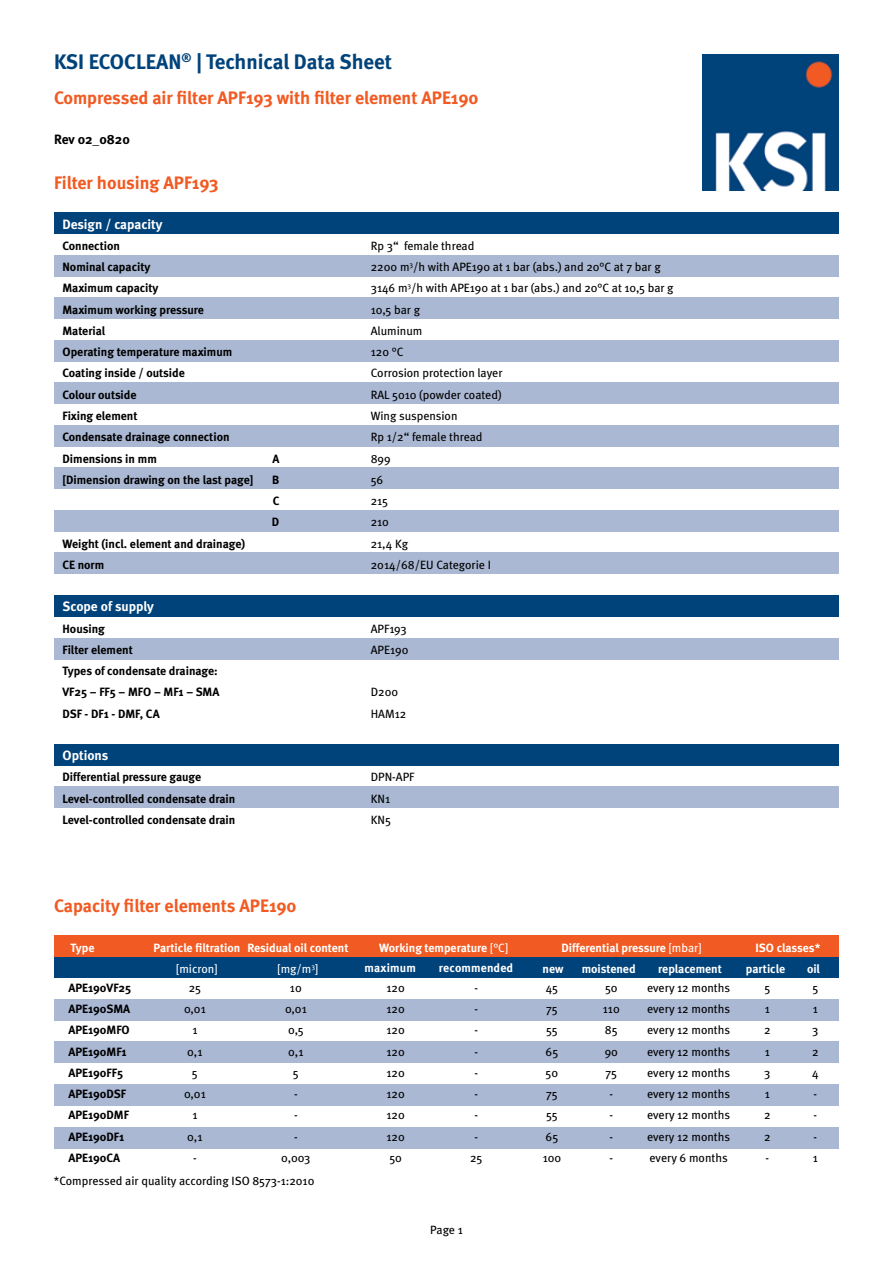
<style>
.page{position:relative;width:893px;height:1263px;background:#fff}
.page>*{position:absolute;margin:0;border:0;box-sizing:border-box;transform-origin:0 0}
.t1{font:700 21px "Meta";color:#00427a}
.t2{font:700 18px "Meta";color:#f15a22}
.t3{font:700 13.5px "Meta";color:#fff}
.t4{font:700 13.5px "Meta";color:#000}
.t5{font:12px/21.3px "Meta";color:#000}
.t6{font:700 12px/21.3px "Meta";color:#000}
.t7{font:700 12px/21.3px "Meta";color:#fff}
.t8{font:12px "Meta";color:#fff}
.s1{font-weight:400}
</style>
<div class="page">
<img style="left:703px;top:54px;width:136px;height:136px">
<div style="left:54px;top:553px;width:785px;height:21px;background:#aab8d3"></div>
<div style="left:54px;top:340px;width:785px;height:21px;background:#aab8d3"></div>
<div style="left:54px;top:383px;width:785px;height:21px;background:#aab8d3"></div>
<div style="left:54px;top:425px;width:785px;height:21px;background:#aab8d3"></div>
<div style="left:54px;top:468px;width:785px;height:21px;background:#aab8d3"></div>
<div style="left:54px;top:510px;width:785px;height:21px;background:#aab8d3"></div>
<div style="left:54px;top:213px;width:785px;height:21px;background:#00427a"></div>
<div style="left:54px;top:255px;width:785px;height:21px;background:#aab8d3"></div>
<div style="left:54px;top:298px;width:785px;height:21px;background:#aab8d3"></div>
<div style="left:54px;top:595px;width:785px;height:22px;background:#00427a"></div>
<div style="left:54px;top:638px;width:785px;height:21px;background:#aab8d3"></div>
<div style="left:54px;top:744px;width:785px;height:21px;background:#00427a"></div>
<div style="left:54px;top:787px;width:785px;height:21px;background:#aab8d3"></div>
<div style="left:54px;top:999px;width:785px;height:21px;background:#aab8d3"></div>
<div style="left:54px;top:1042px;width:785px;height:21px;background:#aab8d3"></div>
<div style="left:54px;top:1084px;width:785px;height:21px;background:#aab8d3"></div>
<div style="left:54px;top:1127px;width:785px;height:21px;background:#aab8d3"></div>
<div style="left:54px;top:957px;width:785px;height:21px;background:#00427a"></div>
<div style="left:54px;top:935px;width:785px;height:22px;background:#f15a22"></div>
<h1 class="t1" style="left:54px;top:49px;width:340px">KSI ECOCLEAN<sup>®</sup> | Technical Data Sheet</h1>
<h2 class="t2" style="left:54px;top:86px;width:426px">Compressed air filter APF193 with filter element APE190</h2>
<p class="t4" style="left:54px;top:130px;width:77px">Rev 02_0820</p>
<h2 class="t2" style="left:54px;top:171px;width:166px">Filter housing APF193</h2>
<p class="t3" style="left:63px;top:215px;width:102px">Design / capacity</p>
<p class="t6" style="left:63px;top:235px;width:171px">Connection<br>Nominal capacity<br>Maximum capacity<br>Maximum working pressure<br>Material<br>Operating temperature maximum<br>Coating inside / outside<br>Colour outside<br>Fixing element<br>Condensate drainage connection<br>Dimensions in mm</p>
<p class="t6" style="left:272px;top:447px;width:8px">A</p>
<p class="t6" style="left:63px;top:469px;width:192px">[Dimension drawing on the last page]</p>
<p class="t6" style="left:272px;top:469px;width:9px;text-align:justify">B C D</p>
<p class="t6" style="left:63px;top:532px;width:184px">Weight (incl. element and drainage)<br>CE norm</p>
<p class="t3" style="left:63px;top:598px;width:93px">Scope of supply</p>
<p class="t5" style="left:371px;top:235px;width:304px">Rp 3“ female thread<br>2200 m<sup>3</sup>/h with APE190 at 1 bar (abs.) and 20°C at 7 bar g<br>3146 m<sup>3</sup>/h with APE190 at 1 bar (abs.) and 20°C at 10,5 bar g<br>10,5 bar g<br>Aluminum<br>120 °C<br>Corrosion protection layer<br>RAL 5010 (powder coated)<br>Wing suspension<br>Rp 1/2“ female thread<br>899<br>56<br>215<br>210<br>21,4 Kg<br>2014/68/EU Categorie I</p>
<p class="t6" style="left:63px;top:617px;width:158px">Housing<br>Filter element<br>Types of condensate drainage:<br>VF25 – FF5 – MFO – MF1 – SMA<br>DSF - DF1 - DMF, CA</p>
<p class="t5" style="left:371px;top:617px;width:39px">APF193<br>APE190</p>
<p class="t5" style="left:371px;top:681px;width:37px">D200<br>HAM12</p>
<p class="t3" style="left:63px;top:747px;width:47px">Options</p>
<p class="t6" style="left:63px;top:766px;width:174px">Differential pressure gauge<br>Level-controlled condensate drain<br>Level-controlled condensate drain</p>
<p class="t5" style="left:371px;top:766px;width:45px">DPN-APF<br>KN1<br>KN5</p>
<h2 class="t2" style="left:54px;top:894px;width:244px">Capacity filter elements APE190</h2>
<p class="t7" style="left:153px;top:936px;width:88px">Particle filtration</p>
<p class="t8" style="left:176px;top:961px;width:43px">[micron]</p>
<p class="t7" style="left:439px;top:937px;width:76px;line-height:20.5px;text-indent:-60px">Working temperature <span class="s1">[°C] </span>recommended</p>
<p class="t7" style="left:658px;top:936px;width:65px;text-indent:-97px">Differential pressure <span class="s1">[mbar] </span>replacement</p>
<p class="t7" style="left:746px;top:936px;width:76px;text-indent:10px">ISO classes* particle</p>
<p class="t7" style="left:247px;top:936px;width:103px;text-align:center">Residual oil content <span class="s1">[mg/m</span><sup>3</sup><span class="s1">]</span></p>
<p class="t7" style="left:71px;top:936px;width:25px">Type</p>
<p class="t6" style="left:69px;top:977px;width:64px">APE190VF25</p>
<p class="t5" style="left:189px;top:977px;width:14px">25</p>
<p class="t5" style="left:290px;top:977px;width:13px">10</p>
<p class="t5" style="left:386px;top:977px;width:20px">120</p>
<p class="t5" style="left:475px;top:977px;width:5px">-</p>
<p class="t5" style="left:546px;top:977px;width:14px">45</p>
<p class="t5" style="left:605px;top:977px;width:14px">50</p>
<p class="t5" style="left:647px;top:977px;width:85px">every 12 months</p>
<p class="t5" style="left:764px;top:977px;width:7px">5</p>
<p class="t5" style="left:812px;top:977px;width:7px">5</p>
<p class="t6" style="left:69px;top:998px;width:63px">APE190SMA</p>
<p class="t5" style="left:184px;top:998px;width:23px">0,01</p>
<p class="t5" style="left:285px;top:998px;width:23px">0,01</p>
<p class="t5" style="left:386px;top:998px;width:20px">120</p>
<p class="t5" style="left:475px;top:998px;width:5px">-</p>
<p class="t5" style="left:546px;top:998px;width:13px">75</p>
<p class="t5" style="left:603px;top:998px;width:18px">110</p>
<p class="t5" style="left:647px;top:998px;width:85px">every 12 months</p>
<p class="t5" style="left:765px;top:998px;width:7px">1</p>
<p class="t5" style="left:813px;top:998px;width:7px">1</p>
<p class="t6" style="left:69px;top:1019px;width:63px">APE190MFO</p>
<p class="t5" style="left:192px;top:1019px;width:7px">1</p>
<p class="t5" style="left:288px;top:1019px;width:17px">0,5</p>
<p class="t5" style="left:386px;top:1019px;width:20px">120</p>
<p class="t5" style="left:475px;top:1019px;width:5px">-</p>
<p class="t5" style="left:546px;top:1019px;width:13px">55</p>
<p class="t5" style="left:605px;top:1019px;width:14px">85</p>
<p class="t5" style="left:647px;top:1019px;width:85px">every 12 months</p>
<p class="t5" style="left:764px;top:1019px;width:8px">2</p>
<p class="t5" style="left:812px;top:1019px;width:8px">3</p>
<p class="t6" style="left:69px;top:1040px;width:60px">APE190MF1</p>
<p class="t5" style="left:187px;top:1040px;width:17px">0,1</p>
<p class="t5" style="left:288px;top:1040px;width:17px">0,1</p>
<p class="t5" style="left:386px;top:1040px;width:20px">120</p>
<p class="t5" style="left:475px;top:1040px;width:5px">-</p>
<p class="t5" style="left:546px;top:1040px;width:14px">65</p>
<p class="t5" style="left:605px;top:1040px;width:15px">90</p>
<p class="t5" style="left:647px;top:1040px;width:85px">every 12 months</p>
<p class="t5" style="left:765px;top:1040px;width:7px">1</p>
<p class="t5" style="left:812px;top:1040px;width:8px">2</p>
<p class="t6" style="left:69px;top:1062px;width:56px">APE190FF5</p>
<p class="t5" style="left:192px;top:1062px;width:7px">5</p>
<p class="t5" style="left:293px;top:1062px;width:7px">5</p>
<p class="t5" style="left:386px;top:1062px;width:20px">120</p>
<p class="t5" style="left:475px;top:1062px;width:5px">-</p>
<p class="t5" style="left:546px;top:1062px;width:14px">50</p>
<p class="t5" style="left:606px;top:1062px;width:13px">75</p>
<p class="t5" style="left:647px;top:1062px;width:85px">every 12 months</p>
<p class="t5" style="left:764px;top:1062px;width:8px">3</p>
<p class="t5" style="left:812px;top:1062px;width:8px">4</p>
<p class="t6" style="left:69px;top:1083px;width:59px">APE190DSF</p>
<p class="t5" style="left:184px;top:1083px;width:23px">0,01</p>
<p class="t5" style="left:294px;top:1083px;width:5px">-</p>
<p class="t5" style="left:386px;top:1083px;width:20px">120</p>
<p class="t5" style="left:475px;top:1083px;width:5px">-</p>
<p class="t5" style="left:546px;top:1083px;width:13px">75</p>
<p class="t5" style="left:609px;top:1083px;width:5px">-</p>
<p class="t5" style="left:647px;top:1083px;width:85px">every 12 months</p>
<p class="t5" style="left:765px;top:1083px;width:7px">1</p>
<p class="t5" style="left:814px;top:1083px;width:5px">-</p>
<p class="t6" style="left:69px;top:1104px;width:62px">APE190DMF</p>
<p class="t5" style="left:192px;top:1104px;width:7px">1</p>
<p class="t5" style="left:294px;top:1104px;width:5px">-</p>
<p class="t5" style="left:386px;top:1104px;width:20px">120</p>
<p class="t5" style="left:475px;top:1104px;width:5px">-</p>
<p class="t5" style="left:546px;top:1104px;width:13px">55</p>
<p class="t5" style="left:609px;top:1104px;width:5px">-</p>
<p class="t5" style="left:647px;top:1104px;width:85px">every 12 months</p>
<p class="t5" style="left:764px;top:1104px;width:8px">2</p>
<p class="t5" style="left:813px;top:1104px;width:5px">-</p>
<p class="t6" style="left:68px;top:1125px;width:57px">APE190DF1</p>
<p class="t5" style="left:187px;top:1125px;width:17px">0,1</p>
<p class="t5" style="left:294px;top:1125px;width:5px">-</p>
<p class="t5" style="left:386px;top:1125px;width:20px">120</p>
<p class="t5" style="left:475px;top:1125px;width:5px">-</p>
<p class="t5" style="left:546px;top:1125px;width:14px">65</p>
<p class="t5" style="left:609px;top:1125px;width:5px">-</p>
<p class="t5" style="left:647px;top:1125px;width:85px">every 12 months</p>
<p class="t5" style="left:764px;top:1125px;width:8px">2</p>
<p class="t5" style="left:813px;top:1125px;width:5px">-</p>
<p class="t6" style="left:68px;top:1147px;width:53px">APE190CA</p>
<p class="t5" style="left:193px;top:1147px;width:5px">-</p>
<p class="t5" style="left:281px;top:1147px;width:31px">0,003</p>
<p class="t5" style="left:389px;top:1147px;width:14px">50</p>
<p class="t5" style="left:470px;top:1147px;width:14px">25</p>
<p class="t5" style="left:543px;top:1147px;width:20px">100</p>
<p class="t5" style="left:609px;top:1147px;width:5px">-</p>
<p class="t5" style="left:649px;top:1147px;width:80px">every 6 months</p>
<p class="t5" style="left:766px;top:1147px;width:5px">-</p>
<p class="t5" style="left:813px;top:1147px;width:7px">1</p>
<p class="t5" style="left:54px;top:1170px;width:262px">*Compressed air quality according ISO 8573-1:2010</p>
<p class="t5" style="left:430px;top:1219px;width:34px">Page 1</p>
<p class="t7" style="left:364px;top:957px;width:53px">maximum</p>
<p class="t7" style="left:543px;top:958px;width:22px">new</p>
<p class="t7" style="left:582px;top:958px;width:55px">moistened</p>
<p class="t7" style="left:807px;top:958px;width:14px">oil</p>
</div>
